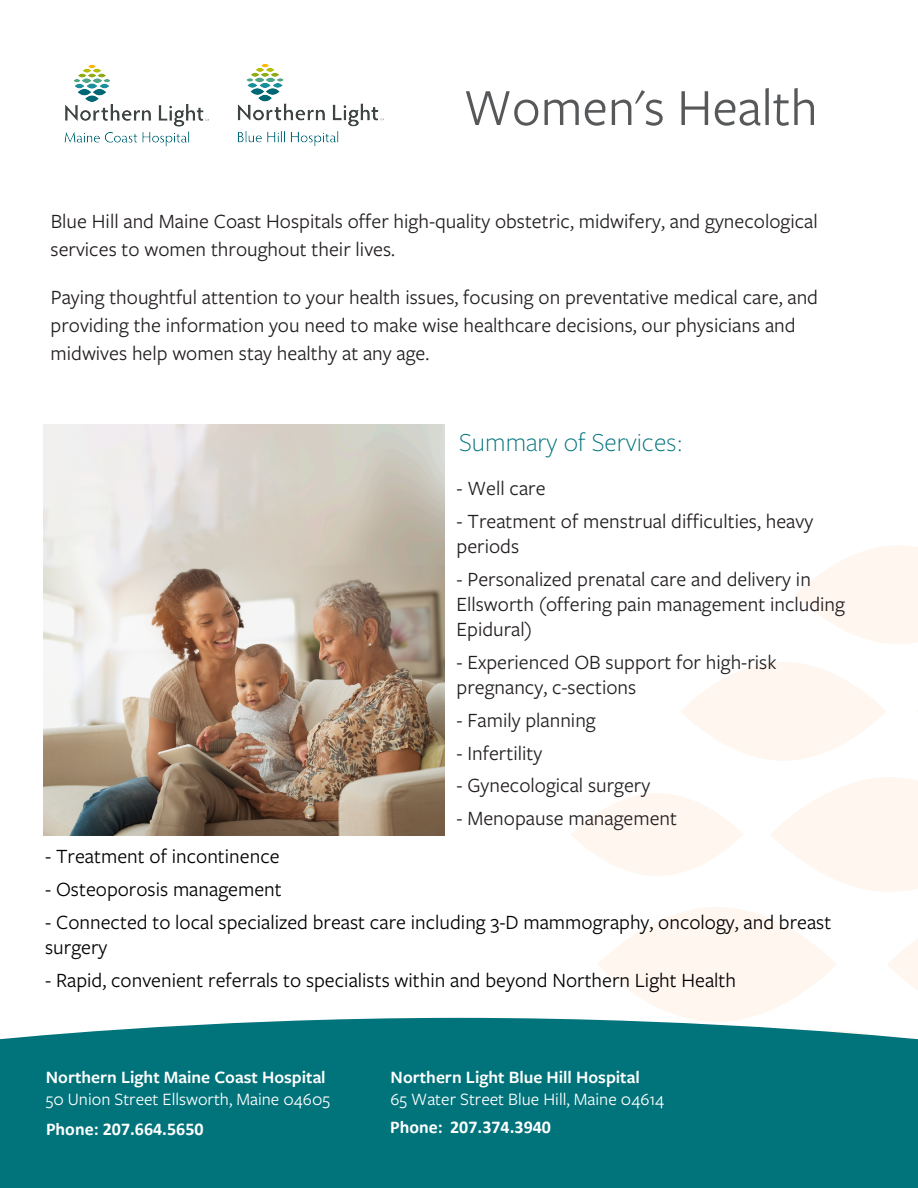
<style>
.page{position:relative;width:918px;height:1188px;background:#fff}
.page>*{position:absolute;margin:0;border:0;box-sizing:border-box;transform-origin:0 0}
._18_22_headline_-_bo{font:54px "Freight Sans Pro";color:#57585a}
._20_24_headline_-_li{font:300 27px "Freight Sans Pro";color:#00737b}
._10_13_Body_copy_-_b{font:21px/27.8px "Freight Sans Pro";color:#231f20}
.t1{font:21px/25.2px "Freight Sans Pro";color:#000}
.t2{font:18px "Freight Sans Pro";color:#fff}
.t3{font:600 18px "Freight Sans Pro";color:#fff}
.t4{font:700 18px "Calibri";color:#fff}
</style>
<div class="page">
<div style="left:680px;top:662px;width:207px;height:99px;background:linear-gradient(to right,#fef8f2,#fef8f2);border-radius:50%"></div>
<svg style="left:796px;top:545px;width:122px;height:99px"></svg>
<svg style="left:770px;top:777px;width:148px;height:115px"></svg>
<div style="left:571px;top:793px;width:173px;height:83px;background:linear-gradient(to right,#fef8f2,#fef8f2);border-radius:50%"></div>
<svg style="left:887px;top:939px;width:31px;height:51px"></svg>
<div style="left:597px;top:907px;width:240px;height:115px;background:linear-gradient(to right,#fef8f2,#fef8f2);border-radius:50%"></div>
<div style="left:0;top:1018px;width:918px;height:170px;background:#00737b"></div>
<img style="left:64px;top:64px;width:145px;height:83px">
<img style="left:237px;top:63px;width:147px;height:84px">
<img style="left:43px;top:424px;width:401px;height:412px">
<p class="_18_22_headline_-_bo" style="left:464px;top:71px;width:356px">Women's Health</p>
<p class="_10_13_Body_copy_-_b" style="left:51px;top:206px;width:769px;line-height:28.5px">Blue Hill and Maine Coast Hospitals offer high-quality obstetric, midwifery, and gynecological services to women throughout their lives.</p>
<p class="_10_13_Body_copy_-_b" style="left:51px;top:282px;width:769px">Paying thoughtful attention to your health issues, focusing on preventative medical care, and providing the information you need to make wise healthcare decisions, our physicians and midwives help women stay healthy at any age.</p>
<p class="_20_24_headline_-_li" style="left:459px;top:424px;width:225px">Summary of Services:</p>
<p class="_10_13_Body_copy_-_b" style="left:457px;top:474px;width:91px">- Well care</p>
<p class="_10_13_Body_copy_-_b" style="left:457px;top:508px;width:358px;line-height:25.2px">- Treatment of menstrual difficulties, heavy periods</p>
<p class="_10_13_Body_copy_-_b" style="left:457px;top:566px;width:390px;line-height:24.9px">- Personalized prenatal care and delivery in<br>Ellsworth (offering pain management including<br>Epidural)</p>
<p class="_10_13_Body_copy_-_b" style="left:457px;top:649px;width:322px;line-height:25.2px">- Experienced OB support for high-risk pregnancy, c-sections</p>
<p class="_10_13_Body_copy_-_b" style="left:457px;top:705px;width:141px">- Family planning</p>
<p class="_10_13_Body_copy_-_b" style="left:457px;top:738px;width:87px">- Infertility</p>
<p class="_10_13_Body_copy_-_b" style="left:457px;top:770px;width:195px">- Gynecological surgery</p>
<p class="_10_13_Body_copy_-_b" style="left:457px;top:803px;width:222px">- Menopause management</p>
<p class="t1" style="left:45px;top:843px;width:236px">- Treatment of incontinence</p>
<p class="t1" style="left:45px;top:876px;width:238px">- Osteoporosis management</p>
<p class="t1" style="left:45px;top:909px;width:788px">- Connected to local specialized breast care including 3-D mammography, oncology, and breast surgery</p>
<p class="t1" style="left:45px;top:966px;width:693px">- Rapid, convenient referrals to specialists within and beyond Northern Light Health</p>
<p class="t3" style="left:46px;top:1065px;width:281px">Northern Light Maine Coast Hospital</p>
<p class="t2" style="left:46px;top:1087px;width:286px">50 Union Street Ellsworth, Maine 04605</p>
<p class="t4" style="left:46px;top:1117px;width:159px">Phone: 207.664.5650</p>
<p class="t3" style="left:391px;top:1065px;width:251px">Northern Light Blue Hill Hospital</p>
<p class="t2" style="left:391px;top:1087px;width:275px">65 Water Street Blue Hill, Maine 04614</p>
<p class="t4" style="left:390px;top:1114px;width:162px">Phone: 207.374.3940</p>
</div>
